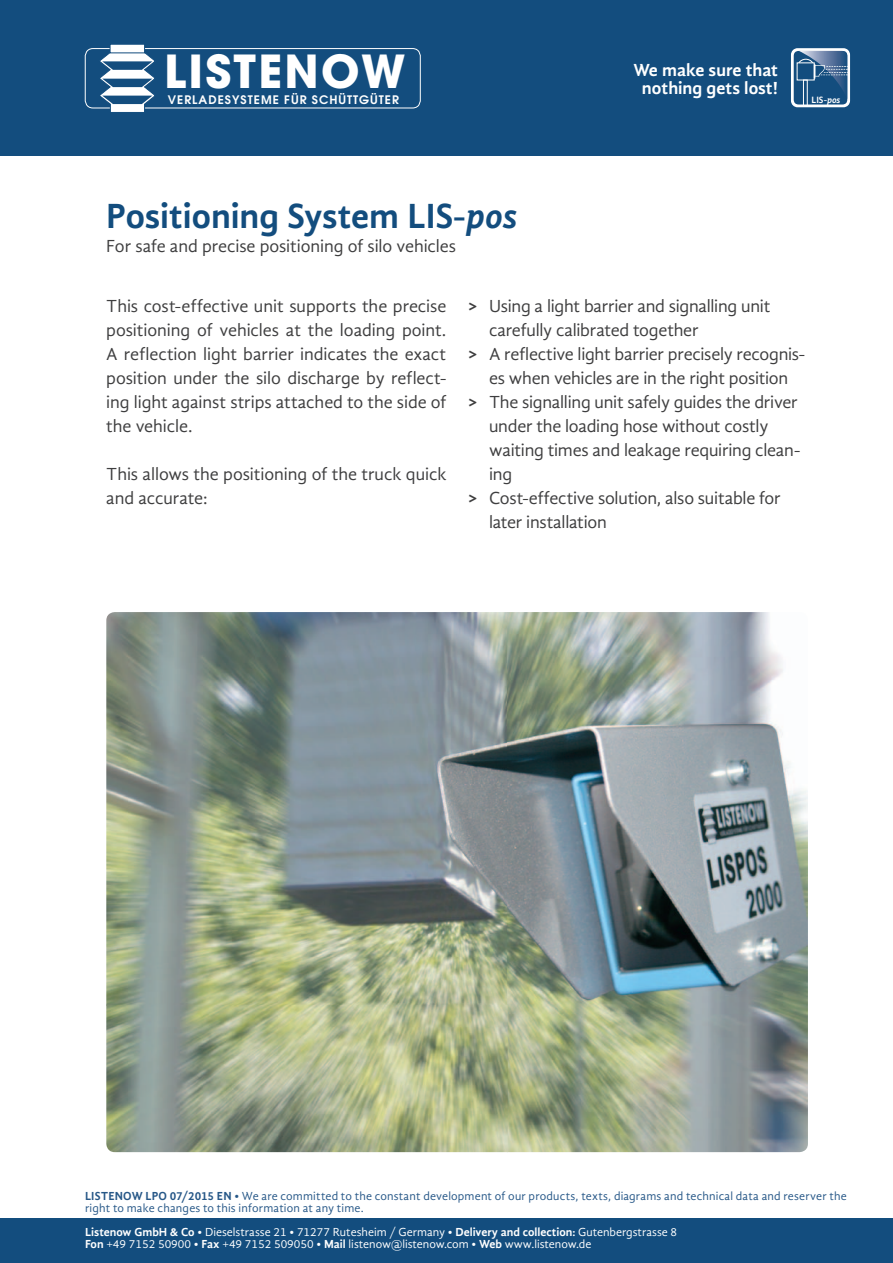
<style>
.page{position:relative;width:893px;height:1263px;background:#fff}
.page>*{position:absolute;margin:0;border:0;box-sizing:border-box;transform-origin:0 0}
.t1{font:700 45.3px "Avant Garde";letter-spacing:.05em;color:#fff}
.t2{font:700 36px "Gandhi Sans";color:#134d7e}
.t3{font:18px/24px "Gandhi Sans";letter-spacing:-.01em;color:#3e3e3f;text-align:justify}
.t4{font:700 18px/18px "Gandhi Sans";color:#fff;text-align:center}
.t5{font:12px/12px "Gandhi Sans";color:#fff}
.t6{font:12px/12px "Gandhi Sans";letter-spacing:.015em;color:#265787}
.t7{font:600 11.7px "Avant Garde";letter-spacing:.085em;color:#fff}
.t8{font:700 9.45px "Gandhi Sans";letter-spacing:-.005em;color:#f0f2f2}
.t9{font:700 9.45px "Gandhi Sans";color:#fff}
.s1{font-style:italic}
.s2{font-weight:700}
</style>
<div class="page">
<img style="left:106px;top:612px;width:702px;height:540px">
<div style="left:0;top:0;width:893px;height:156px;background:#134d7e"></div>
<div style="left:85px;top:48px;width:336px;height:60px;border:1px solid #fff;border-radius:8px"></div>
<div style="left:110px;top:44px;width:35px;height:9px;background:#fff"></div>
<div style="left:110px;top:44px;width:35px;height:9px;border:1px solid #134d7e"></div>
<svg style="left:98px;top:52px;width:59px;height:60px"></svg>
<svg style="left:791px;top:48px;width:59px;height:59px"></svg>
<div style="left:794px;top:51px;width:53px;height:54px;background:#134d7e;border-radius:5px"></div>
<div style="left:803px;top:80px;width:5px;height:26px;border:1px solid #fff"></div>
<img style="left:799px;top:51px;width:48px;height:48px">
<svg style="left:798px;top:59px;width:52px;height:19px"></svg>
<div style="left:0;top:1218px;width:893px;height:45px;background:#134d7e"></div>
<h1 class="t1" style="left:164px;top:42px;width:243px">LISTENOW</h1>
<p class="t7" style="left:168px;top:92px;width:233px">VERLADESYSTEME FÜR SCHÜTTGÜTER</p>
<h2 class="t2" style="left:106px;top:195px;width:413px">Positioning System LIS-<span class="s1">pos</span></h2>
<p class="t3" style="left:106px;top:234px;width:351px">For safe and precise positioning of silo vehicles</p>
<p class="t4" style="left:633px;top:61px;width:146px">We make sure that nothing gets lost!</p>
<p class="t8" style="left:645px;top:85px;width:38px">Compen-</p>
<p class="t9" style="left:812px;top:94px;width:30px">LIS-<span class="s1">pos</span></p>
<p class="t3" style="left:106px;top:294px;width:342px">This cost-effective unit supports the precise positioning of vehicles at the loading point.<br>A reflection light barrier indicates the exact position under the silo discharge by reflect&shy;ing light against strips attached to the side of the vehicle.</p>
<p class="t3" style="left:106px;top:462px;width:342px">This allows the positioning of the truck quick and accurate:</p>
<p class="t3" style="left:468px;top:294px;width:304px"><span class="s2">&gt;</span> Using a light barrier and signalling unit</p>
<p class="t3" style="left:489px;top:318px;width:211px">carefully calibrated together</p>
<p class="t3" style="left:468px;top:342px;width:339px"><span class="s2">&gt;</span> A reflective light barrier precisely recognis-</p>
<p class="t3" style="left:489px;top:366px;width:301px">es when vehicles are in the right position</p>
<p class="t3" style="left:468px;top:390px;width:331px"><span class="s2">&gt;</span> The signalling unit safely guides the driver</p>
<p class="t3" style="left:489px;top:414px;width:281px">under the loading hose without costly</p>
<p class="t3" style="left:489px;top:438px;width:313px">waiting times and leakage requiring clean-</p>
<p class="t3" style="left:489px;top:462px;width:25px">ing</p>
<p class="t3" style="left:468px;top:486px;width:315px"><span class="s2">&gt;</span> Cost-effective solution, also suitable for</p>
<p class="t3" style="left:489px;top:510px;width:119px">later installation</p>
<p class="t6" style="left:85px;top:1190px;width:763px"><span class="s2">LISTENOW LPO 07/2015 EN</span> • We are committed to the constant development of our products, texts, diagrams and technical data and reserver the right to make changes to this information at any time.</p>
<p class="t5" style="left:85px;top:1226px;width:594px"><span class="s2">Listenow GmbH &amp; Co</span> • Dieselstrasse 21 • 71277 Rutesheim / Germany • <span class="s2">Delivery and collection:</span> Gutenbergstrasse 8<br><span class="s2">Fon</span> +49 7152 50900 • <span class="s2">Fax</span> +49 7152 509050 • <span class="s2">Mail</span> listenow@listenow.com • <span class="s2">Web</span> www.listenow.de</p>
</div>
